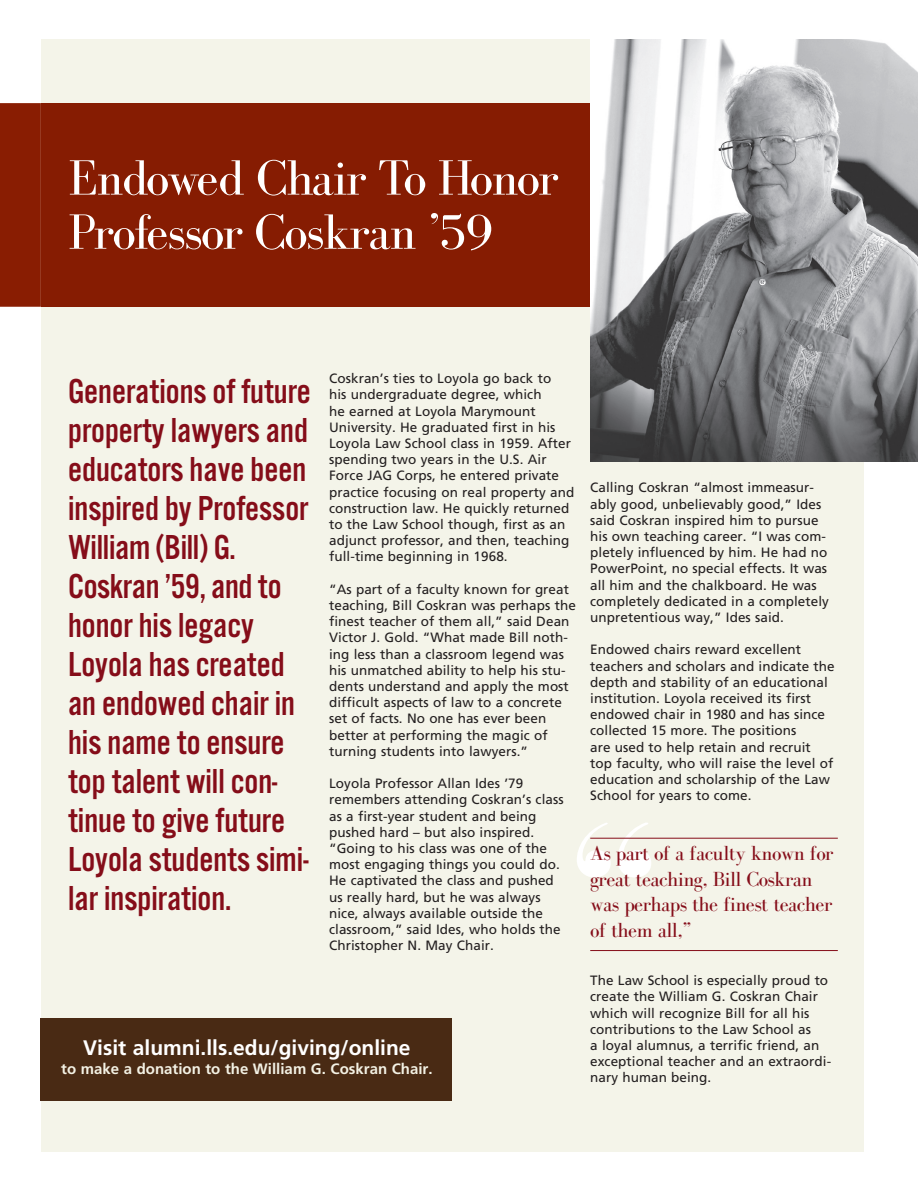
<style>
.page{position:relative;width:918px;height:1188px;background:#fff}
.page>*{position:absolute;margin:0;border:0;box-sizing:border-box;transform-origin:0 0}
.t1{font:51px/54.2px "Bodoni FLF";letter-spacing:-.03em;color:#fff}
.t2{font:36px/39px "Alternate Got No 3 D";color:#850d19}
.t3{font:21px/25.5px "Bodoni FLF";letter-spacing:-.03em;color:#850d19}
.t4{font:700 21px "Frutiger";color:#fff}
.t5{font:700 15px "Frutiger";color:#f3f1e4}
.t6{font:13.5px/16.2px "Frutiger";letter-spacing:.005em;color:#231f20}
</style>
<div class="page">
<div style="left:41px;top:39px;width:822px;height:1113px;background:#f4f4e9"></div>
<svg style="left:577px;top:823px;width:74px;height:54px"></svg>
<hr style="left:590px;top:838px;width:248px;height:1px;background:#850d19">
<hr style="left:590px;top:950px;width:248px;height:1px;background:#850d19">
<div style="left:0;top:103px;width:41px;height:204px;background:#891d02"></div>
<div style="left:41px;top:103px;width:822px;height:204px;background:#861c02"></div>
<img style="left:590px;top:39px;width:328px;height:423px">
<div style="left:41px;top:1018px;width:411px;height:83px;background:#492a14"></div>
<h1 class="t1" style="left:68px;top:152px;width:492px">Endowed Chair To Honor<br>Professor Coskran ’59</h1>
<p class="t2" style="left:68px;top:371px;width:244px">Generations of future property lawyers and educators have been inspired by professor william (Bill) G.<br>Coskran ’59, and to honor his legacy<br>Loyola has created an endowed chair in his name to ensure top talent will con&shy;tinue to give future<br>Loyola students simi&shy;lar inspiration.</p>
<p class="t6" style="left:329px;top:371px;width:247px">coskran’s ties to Loyola go back to<br>his undergraduate degree, which<br>he earned at Loyola marymount university. he graduated first in his Loyola Law School class in 1959. after spending two years in the u.S. air Force JaG corps, he entered private practice focusing on real property and construction law. he quickly returned to the Law School though, first as an adjunct professor, and then, teaching full-time beginning in 1968.</p>
<p class="t6" style="left:329px;top:581px;width:248px">“as part of a faculty known for great teaching, Bill coskran was perhaps the finest teacher of them all,” said dean victor J. Gold. “what made Bill noth&shy;ing less than a classroom legend was his unmatched ability to help his stu&shy;dents understand and apply the most difficult aspects of law to a concrete set of facts. no one has ever been better at performing the magic of turning students into lawyers.”</p>
<p class="t6" style="left:329px;top:776px;width:236px">Loyola Professor allan ides ’79 remembers attending coskran’s class as a first-year student and being pushed hard – but also inspired. “Going to his class was one of the most engaging things you could do. he captivated the class and pushed us really hard, but he was always nice, always available outside the classroom,” said ides, who holds the christopher n. may chair.</p>
<h3 class="t4" style="left:83px;top:1035px;width:329px">Visit alumni.lls.edu/giving/online</h3>
<p class="t5" style="left:61px;top:1060px;width:373px">to make a donation to the William G. Coskran Chair.</p>
<p class="t6" style="left:590px;top:480px;width:240px">calling coskran “almost immeasur&shy;ably good, unbelievably good,” ides said coskran inspired him to pursue his own teaching career. “i was com&shy;pletely influenced by him. he had no PowerPoint, no special effects. it was all him and the chalkboard. he was completely dedicated in a completely unpretentious way,” ides said.</p>
<p class="t6" style="left:590px;top:642px;width:246px">endowed chairs reward excellent teachers and scholars and indicate the depth and stability of an educational institution. Loyola received its first endowed chair in 1980 and has since collected 15 more. the positions<br>are used to help retain and recruit top faculty, who will raise the level of education and scholarship of the Law School for years to come.</p>
<h3 class="t3" style="left:590px;top:841px;width:245px">As part of a faculty known for great teaching, Bill Coskran was perhaps the finest teacher of them all,”</h3>
<p class="t6" style="left:590px;top:973px;width:243px">the Law School is especially proud to create the william G. coskran chair which will recognize Bill for all his contributions to the Law School as<br>a loyal alumnus, a terrific friend, an exceptional teacher and an extraordi&shy;nary human being.</p>
</div>
